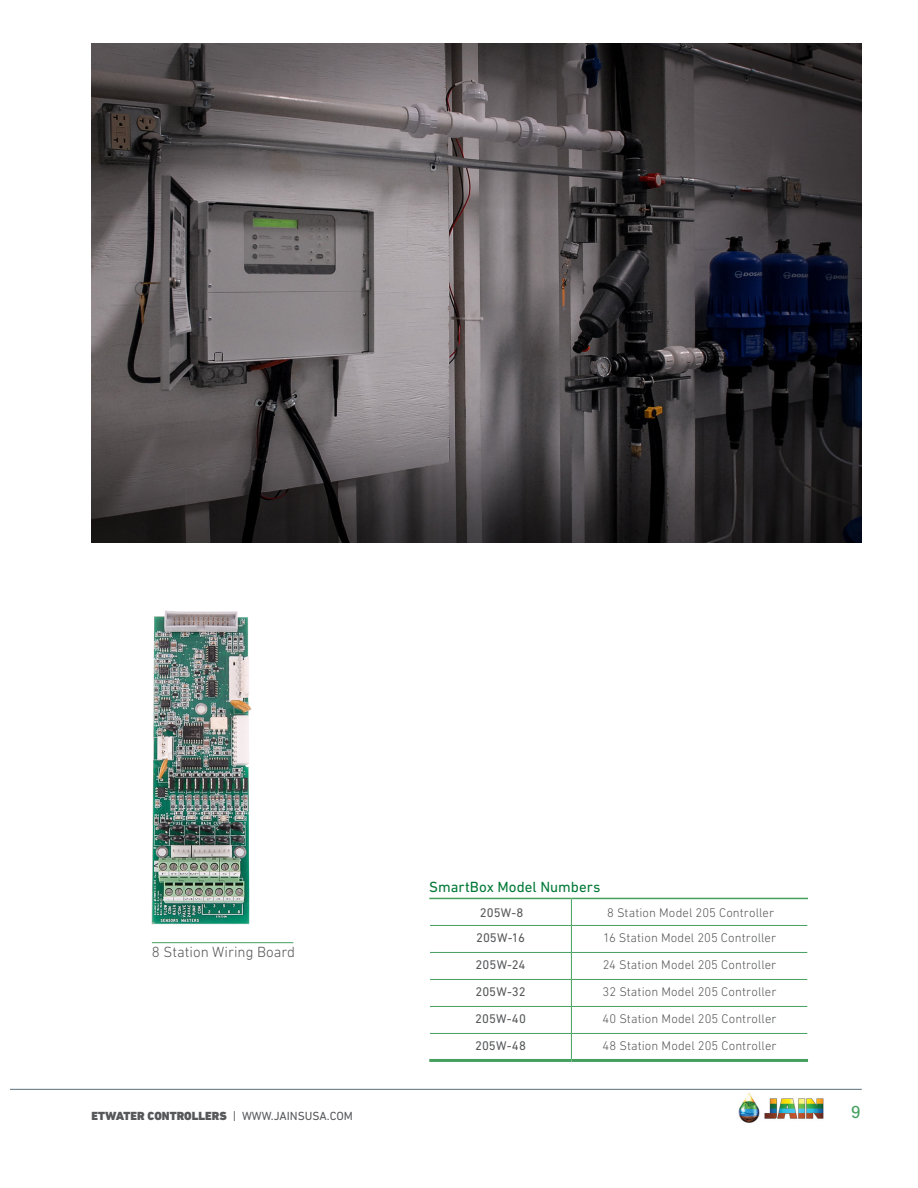
<style>
.page{position:relative;width:918px;height:1188px;background:#fff}
.page>*{position:absolute;margin:0;border:0;box-sizing:border-box;transform-origin:0 0}
.t1{font:500 18px "Acumin Pro Semi Cond";color:#45a060}
.t2{font:15px "DIN Next LT Pro";color:#007836}
.t3{font:300 15px "DIN Next LT Pro";color:#57585a}
.t4{font:300 12.75px "DIN Next LT Pro";letter-spacing:.01em;color:#57585a}
.t5{font:12.75px "DIN Next LT Pro";color:#57585a}
.t6{font:900 12px "DIN Next LT Pro";color:#57585a}
.s1{font-weight:400}
</style>
<div class="page">
<img style="left:738px;top:1093px;width:86px;height:30px">
<hr style="left:11px;top:1089px;width:851px;height:1px;background:#5c6f78">
<img style="left:92px;top:43px;width:769px;height:500px">
<img style="left:151px;top:610px;width:101px;height:315px">
<hr style="left:152px;top:942px;width:141px;height:1px;background:#45a060">
<svg style="left:430px;top:899px;width:377px;height:160px"></svg>
<hr style="left:429px;top:1059px;width:142px;height:3px;background:#45a060">
<hr style="left:571px;top:1059px;width:237px;height:3px;background:#45a060">
<hr style="left:429px;top:898px;width:142px;height:1px;background:#45a060">
<hr style="left:571px;top:898px;width:237px;height:1px;background:#45a060">
<hr style="left:430px;top:925px;width:141px;height:1px;background:#45a060">
<hr style="left:571px;top:925px;width:236px;height:1px;background:#45a060">
<hr style="left:430px;top:952px;width:141px;height:1px;background:#45a060">
<hr style="left:571px;top:952px;width:236px;height:1px;background:#45a060">
<hr style="left:430px;top:979px;width:141px;height:1px;background:#45a060">
<hr style="left:571px;top:979px;width:236px;height:1px;background:#45a060">
<hr style="left:430px;top:1006px;width:141px;height:1px;background:#45a060">
<hr style="left:571px;top:1006px;width:236px;height:1px;background:#45a060">
<svg style="left:571px;top:899px;width:1px;height:160px"></svg>
<hr style="left:430px;top:1033px;width:141px;height:1px;background:#45a060">
<hr style="left:571px;top:1033px;width:236px;height:1px;background:#45a060">
<p class="t3" style="left:152px;top:944px;width:145px">8 Station Wiring Board</p>
<p class="t2" style="left:429px;top:878px;width:173px">SmartBox Model Numbers</p>
<p class="t5" style="left:480px;top:905px;width:45px">205W-8</p>
<p class="t4" style="left:607px;top:905px;width:169px">8 Station Model 205 Controller</p>
<p class="t5" style="left:476px;top:930px;width:50px">205W-16</p>
<p class="t4" style="left:603px;top:930px;width:175px">16 Station Model 205 Controller</p>
<p class="t5" style="left:476px;top:957px;width:51px">205W-24</p>
<p class="t4" style="left:603px;top:957px;width:175px">24 Station Model 205 Controller</p>
<p class="t5" style="left:475px;top:984px;width:52px">205W-32</p>
<p class="t4" style="left:603px;top:984px;width:175px">32 Station Model 205 Controller</p>
<p class="t5" style="left:475px;top:1011px;width:52px">205W-40</p>
<p class="t4" style="left:603px;top:1011px;width:175px">40 Station Model 205 Controller</p>
<p class="t5" style="left:475px;top:1038px;width:52px">205W-48</p>
<p class="t4" style="left:602px;top:1038px;width:176px">48 Station Model 205 Controller</p>
<p class="t6" style="left:92px;top:1108px;width:263px">ETWATER CONTROLLERS <span class="s1">| WWW.JAINSUSA.COM</span></p>
<h1 class="t1" style="left:851px;top:1100px;width:11px">9</h1>
</div>
